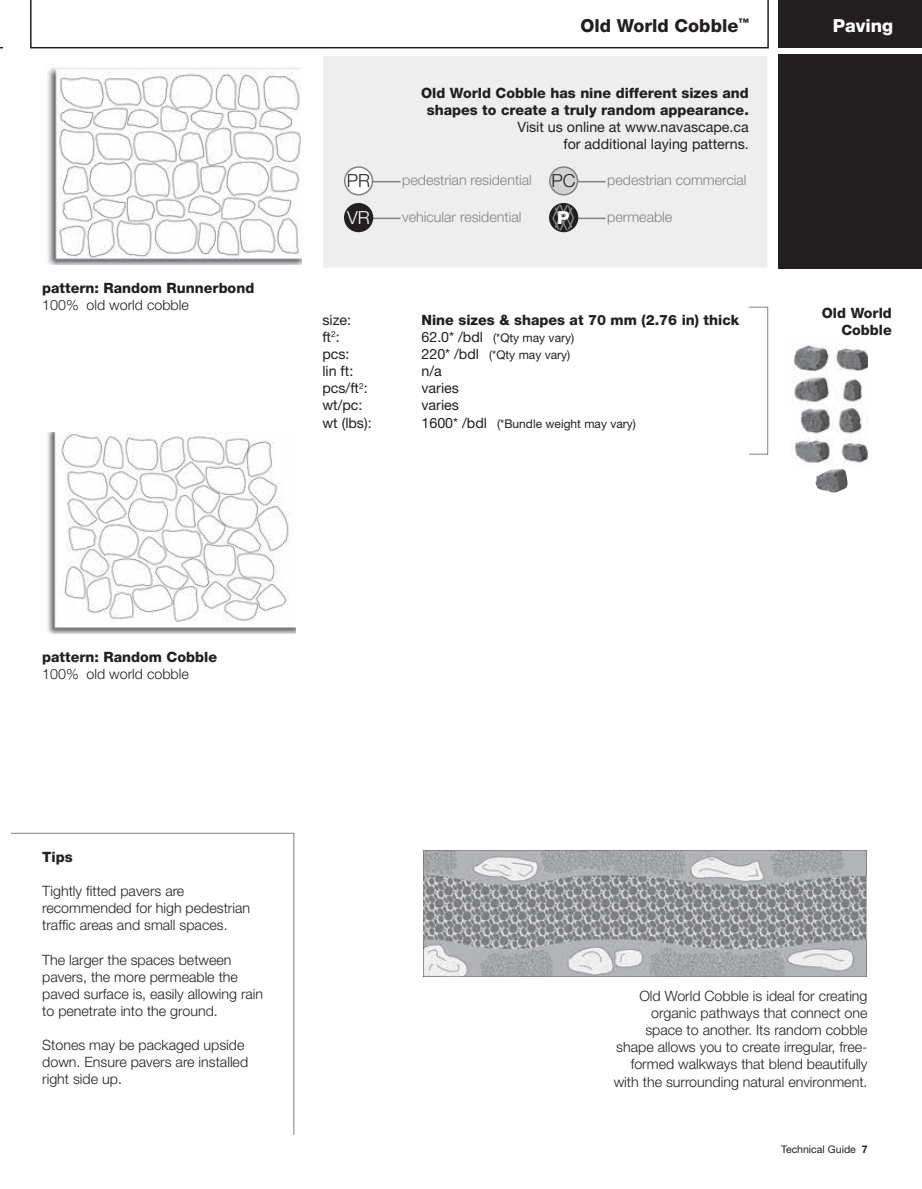
<style>
.page{position:relative;width:922px;height:1189px;background:#fff}
.page>*{position:absolute;margin:0;border:0;box-sizing:border-box;transform-origin:0 0}
.t1{font:800 18px "Helvetica Neue";color:#231f20}
.t2{font:800 18px "Helvetica Neue";color:#fff}
.t3{font:300 18px "Helvetica Neue";color:#231f20}
.t4{font:300 18px "Helvetica Neue";color:#fff}
.t5{font:300 14.25px/17.1px "Helvetica Neue";color:#231f20}
.t6{font:800 14.25px/17.1px "Helvetica Neue";color:#231f20;text-align:right}
.t7{font:14.25px/17.1px "Helvetica Neue";color:#231f20;text-align:right}
.t8{font:300 14.25px "Helvetica Neue";color:#808285}
.t9{font:12px "Helvetica Neue";color:#231f20}
.t10{font:10.5px "Helvetica Neue";color:#231f20}
.s1{font-size:14.25px}
.s2{font-weight:700}
</style>
<div class="page">
<div style="left:322px;top:55px;width:446px;height:213px;background:#eeeeef"></div>
<div style="left:322px;top:54px;width:446px;height:215px;border:2px solid #fff"></div>
<div style="left:777px;top:54px;width:144px;height:215px;background:#231f20"></div>
<div style="left:777px;top:0;width:144px;height:48px;background:#231f20"></div>
<div style="left:748px;top:307px;width:20px;height:147px;border:1px solid #808285"></div>
<svg style="left:373px;top:181px;width:27px;height:1px"></svg>
<div style="left:345px;top:167px;width:27px;height:28px;background:#fff;border-radius:50%"></div>
<div style="left:344px;top:166px;width:29px;height:29px;border:2px solid #808285;border-radius:50%"></div>
<svg style="left:373px;top:218px;width:27px;height:1px"></svg>
<div style="left:345px;top:204px;width:27px;height:27px;background:#231f20;border-radius:50%"></div>
<div style="left:344px;top:203px;width:29px;height:29px;border:2px solid #231f20;border-radius:50%"></div>
<svg style="left:578px;top:181px;width:27px;height:1px"></svg>
<div style="left:549px;top:167px;width:28px;height:28px;background:#d1d2d4;border-radius:50%"></div>
<div style="left:549px;top:166px;width:29px;height:29px;border:2px solid #808285;border-radius:50%"></div>
<svg style="left:30px;top:0;width:738px;height:48px"></svg>
<img style="left:47px;top:67px;width:254px;height:198px">
<img style="left:47px;top:433px;width:249px;height:200px">
<img style="left:792px;top:345px;width:75px;height:61px">
<svg style="left:549px;top:204px;width:56px;height:27px"></svg>
<div style="left:549px;top:203px;width:29px;height:29px;border:2px solid #231f20;border-radius:50%"></div>
<img style="left:793px;top:407px;width:74px;height:58px">
<img style="left:423px;top:850px;width:443px;height:126px">
<img style="left:830px;top:469px;width:17px;height:23px">
<svg style="left:11px;top:832px;width:283px;height:303px"></svg>
<p class="t6" style="left:42px;top:281px;width:213px">pattern: Random Runnerbond</p>
<p class="t5" style="left:42px;top:298px;width:148px">100% old world cobble</p>
<p class="t1" style="left:580px;top:19px;width:170px">Old World Cobble<sup>™</sup></p>
<p class="t6" style="left:421px;top:86px;width:329px;text-align:center">Old World Cobble has nine different sizes and shapes to create a truly random appearance.</p>
<p class="t7" style="left:517px;top:120px;width:233px">Visit us online at www.navascape.ca for additional laying patterns.</p>
<p class="t3" style="left:346px;top:174px;width:25px">PR</p>
<p class="t8" style="left:402px;top:175px;width:131px">pedestrian residential</p>
<p class="t4" style="left:347px;top:211px;width:24px">VR</p>
<p class="t8" style="left:402px;top:212px;width:121px">vehicular residential</p>
<p class="t3" style="left:551px;top:174px;width:26px">PC</p>
<p class="t8" style="left:607px;top:175px;width:141px">pedestrian commercial</p>
<p class="t2" style="left:557px;top:211px;width:14px">P</p>
<p class="t8" style="left:607px;top:212px;width:66px">permeable</p>
<p class="t7" style="left:322px;top:313px;width:30px">size:</p>
<p class="t6" style="left:421px;top:313px;width:319px">Nine sizes &amp; shapes at 70 mm (2.76 in) thick</p>
<p class="t7" style="left:322px;top:330px;width:19px">ft<sup>2</sup>:</p>
<p class="t9" style="left:421px;top:333px;width:154px"><span class="s1">62.0* /bdl</span> (*Qty may vary)</p>
<p class="t7" style="left:322px;top:347px;width:29px">pcs:</p>
<p class="t9" style="left:421px;top:350px;width:150px"><span class="s1">220* /bdl</span> (*Qty may vary)</p>
<p class="t7" style="left:322px;top:364px;width:32px">lin ft:</p>
<p class="t7" style="left:421px;top:364px;width:22px">n/a</p>
<p class="t7" style="left:322px;top:381px;width:47px">pcs/ft<sup>2</sup>:</p>
<p class="t7" style="left:421px;top:381px;width:39px">varies</p>
<p class="t7" style="left:322px;top:398px;width:42px">wt/pc:</p>
<p class="t7" style="left:421px;top:398px;width:39px">varies</p>
<p class="t7" style="left:322px;top:415px;width:51px">wt (lbs):</p>
<p class="t9" style="left:421px;top:419px;width:216px"><span class="s1">1600* /bdl</span> (*Bundle weight may vary)</p>
<p class="t2" style="left:832px;top:19px;width:62px">Paving</p>
<p class="t6" style="left:821px;top:305px;width:71px">Old World<br>Cobble</p>
<p class="t6" style="left:42px;top:650px;width:176px">pattern: Random Cobble</p>
<p class="t5" style="left:42px;top:667px;width:148px">100% old world cobble</p>
<p class="t6" style="left:42px;top:849px;width:32px">Tips</p>
<p class="t5" style="left:42px;top:884px;width:209px">Tightly fitted pavers are recommended for high pedestrian traffic areas and small spaces.</p>
<p class="t5" style="left:42px;top:952px;width:222px">The larger the spaces between pavers, the more permeable the paved surface is, easily allowing rain to penetrate into the ground.</p>
<p class="t5" style="left:42px;top:1037px;width:207px">Stones may be packaged upside down. Ensure pavers are installed right side up.</p>
<p class="t5" style="left:613px;top:988px;width:255px;text-align:right">Old World Cobble is ideal for creating organic pathways that connect one space to another. Its random cobble shape allows you to create irregular, free&shy;formed walkways that blend beautifully with the surrounding natural environment.</p>
<p class="t10" style="left:781px;top:1145px;width:88px">Technical Guide <span class="s2">7</span></p>
</div>
